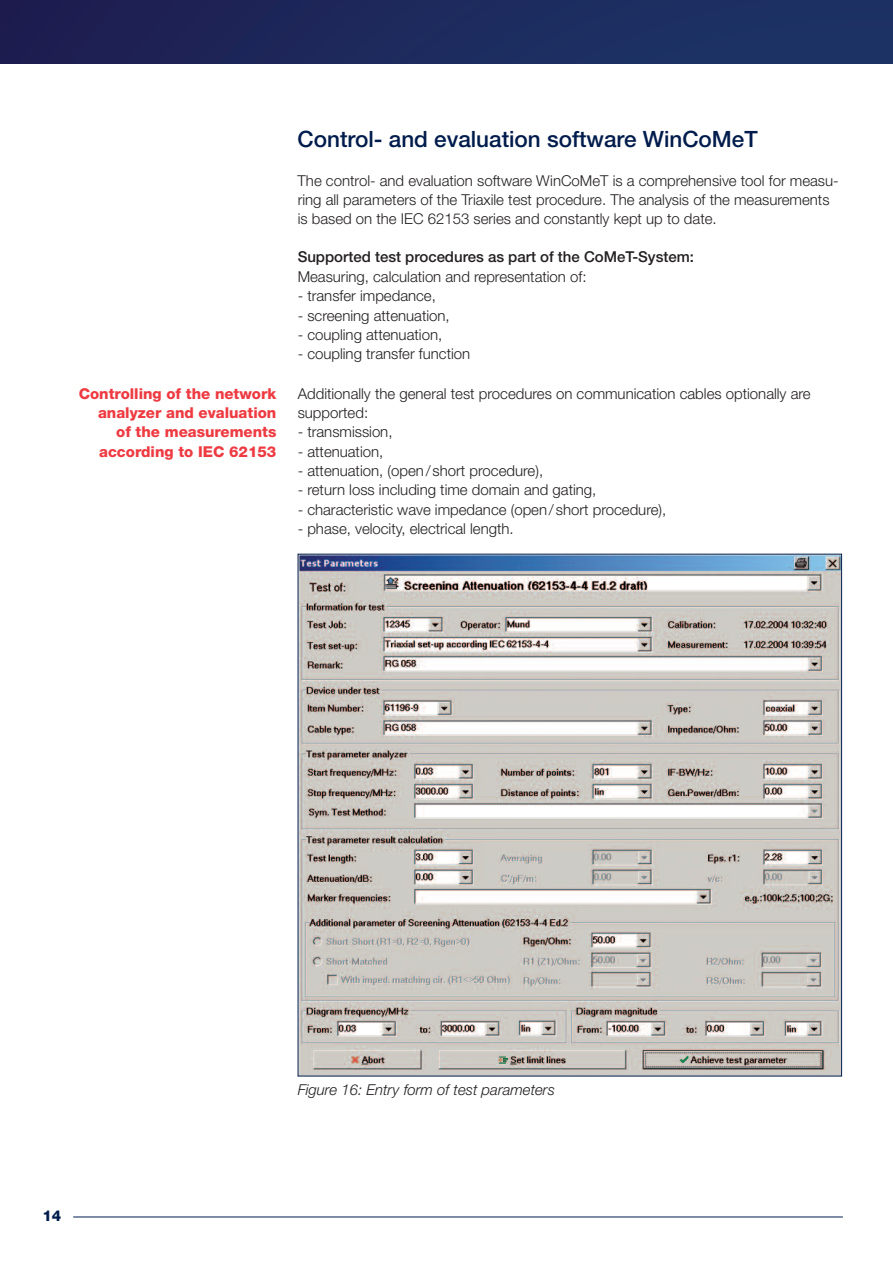
<style>
.page{position:relative;width:893px;height:1263px;background:#fff}
.page>*{position:absolute;margin:0;border:0;box-sizing:border-box;transform-origin:0 0}
.t1{font:500 22.5px "Helvetica Neue LT";color:#001c4c}
.t2{font:300 15px/19.4px "Helvetica Neue LT";color:#231f20}
.t3{font:800 15px/19.4px "Helvetica Neue LT";color:#ee3a41;text-align:right}
.t4{font:500 15px "Helvetica Neue LT";color:#231f20}
.t5{font:italic 300 15px "Helvetica Neue LT";color:#231f20}
.t6{font:800 15px "Helvetica Neue LT";color:#001c4c}
</style>
<div class="page">
<img style="left:0;top:0;width:893px;height:64px">
<hr style="left:73px;top:1216px;width:770px;height:1px;background:#001c4c">
<img style="left:300px;top:556px;width:540px;height:518px">
<p class="t3" style="left:79px;top:385px;width:199px">Controlling of the network analyzer and evaluation<br>of the measurements according to IEC 62153</p>
<h1 class="t1" style="left:298px;top:131px;width:462px">Control- and evaluation software WinCoMeT</h1>
<p class="t2" style="left:298px;top:172px;width:543px">The control- and evaluation software WinCoMeT is a comprehensive tool for measu&shy;ring all parameters of the Triaxile test procedure. The analysis of the measurements is based on the IEC 62153 series and constantly kept up to date.</p>
<p class="t4" style="left:298px;top:252px;width:398px">Supported test procedures as part of the CoMeT-System:</p>
<p class="t2" style="left:298px;top:268px;width:290px">Measuring, calculation and representation of:</p>
<p class="t2" style="left:298px;top:288px;width:140px">- transfer impedance,</p>
<p class="t2" style="left:298px;top:307px;width:154px">- screening attenuation,</p>
<p class="t2" style="left:298px;top:326px;width:146px">- coupling attenuation,</p>
<p class="t2" style="left:298px;top:346px;width:174px">- coupling transfer function</p>
<p class="t2" style="left:298px;top:385px;width:515px">Additionally the general test procedures on communication cables optionally are supported:</p>
<p class="t2" style="left:298px;top:424px;width:96px">- transmission,</p>
<p class="t2" style="left:298px;top:443px;width:87px">- attenuation,</p>
<p class="t2" style="left:298px;top:462px;width:247px">- attenuation, (open/ short procedure),</p>
<p class="t2" style="left:298px;top:482px;width:300px">- return loss including time domain and gating,</p>
<p class="t2" style="left:298px;top:501px;width:370px">- characteristic wave impedance (open/ short procedure),</p>
<p class="t2" style="left:298px;top:520px;width:218px">- phase, velocity, electrical length.</p>
<p class="t6" style="left:43px;top:1210px;width:20px">14</p>
<p class="t5" style="left:298px;top:1084px;width:259px">Figure 16: Entry form of test parameters</p>
</div>
